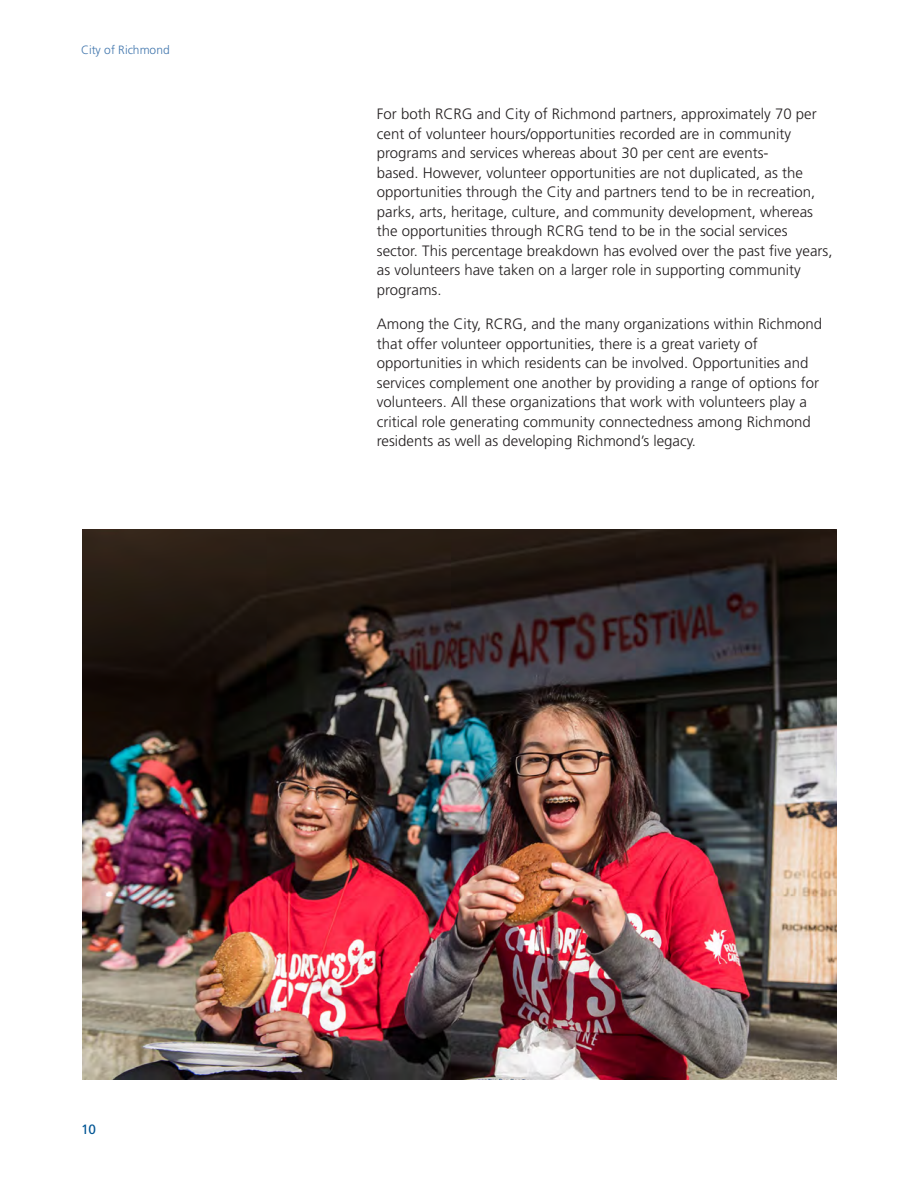
<style>
.page{position:relative;width:918px;height:1188px;background:#fff}
.page>*{position:absolute;margin:0;border:0;box-sizing:border-box;transform-origin:0 0}
.Body{font:300 15px/19.5px "Frutiger LT Std";color:#231f20}
.t1{font:13.5px "Frutiger LT Std";color:#005594}
.t2{font:300 12px "Frutiger LT Std";color:#4176ad}
</style>
<div class="page">
<img style="left:82px;top:529px;width:755px;height:551px">
<p class="t2" style="left:81px;top:43px;width:90px">City of Richmond</p>
<p class="Body" style="left:377px;top:105px;width:457px">For both RCRG and City of Richmond partners, approximately 70 per cent of volunteer hours/opportunities recorded are in community programs and services whereas about 30 per cent are events-<br>based. However, volunteer opportunities are not duplicated, as the opportunities through the City and partners tend to be in recreation, parks, arts, heritage, culture, and community development, whereas the opportunities through RCRG tend to be in the social services<br>sector. This percentage breakdown has evolved over the past five years, as volunteers have taken on a larger role in supporting community programs.</p>
<p class="Body" style="left:377px;top:315px;width:447px">Among the City, RCRG, and the many organizations within Richmond that offer volunteer opportunities, there is a great variety of opportunities in which residents can be involved. Opportunities and services complement one another by providing a range of options for volunteers. All these organizations that work with volunteers play a critical role generating community connectedness among Richmond residents as well as developing Richmond’s legacy.</p>
<p class="t1" style="left:81px;top:1121px;width:17px">10</p>
</div>
